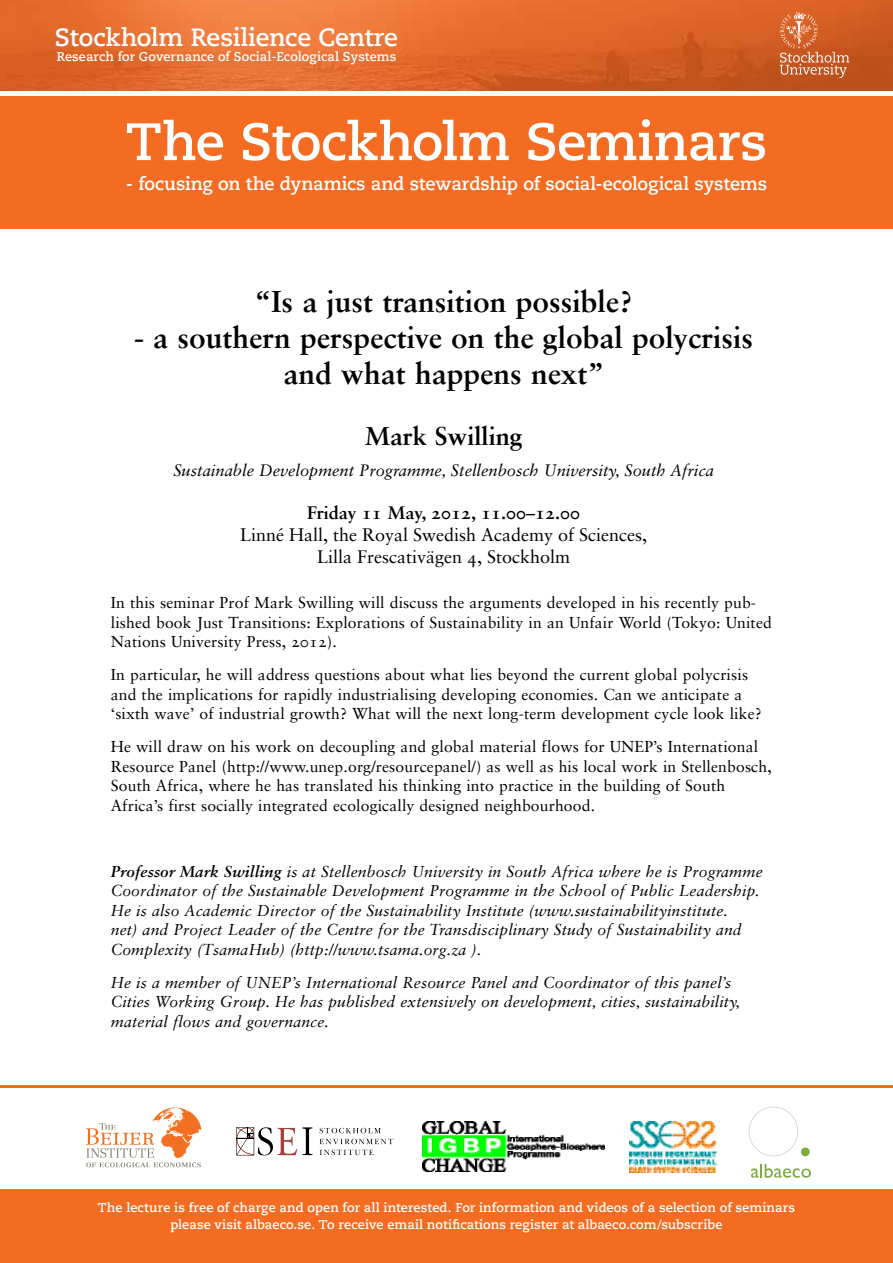
<style>
.page{position:relative;width:893px;height:1263px;background:#fff}
.page>*{position:absolute;margin:0;border:0;box-sizing:border-box;transform-origin:0 0}
.t1{font:700 52.5px "Caecilia Com 75";letter-spacing:-.015em;color:#fff}
.t2{font:30px/36.2px "Sabon Bold Os F";color:#000;text-align:center}
.t3{font:25.5px "Sabon Bold Os F";color:#000}
.t4{font:700 24.75px "Caecilia Com 75";letter-spacing:-.01em;color:#fff}
.t5{font:18px/21.6px "Sabon Roman Os F";color:#000;text-align:center}
.t6{font:700 18px "Caecilia Com 75";letter-spacing:-.01em;color:#fff}
.t7{font:18px "Sabon Bold Os F";color:#000}
.t8{font:16.5px "Sabon Italic Os F";color:#000}
.t9{font:15.75px/19.5px "Sabon Roman Os F";letter-spacing:.01em;color:#000}
.t10{font:15.75px/19.5px "Sabon Italic Os F";letter-spacing:.01em;color:#000}
.t11{font:700 12.75px/16.5px "Caecilia Com 75";letter-spacing:.005em;color:#fff;text-align:center}
.t12{font:700 12.6px "Caecilia Com 75";letter-spacing:.005em;color:#fff}
.s1{font-family:"Sabon Bold Italic Os F"}
</style>
<div class="page">
<div style="left:0;top:0;width:893px;height:229px;background:#f36c21"></div>
<img style="left:0;top:0;width:893px;height:91px">
<div style="left:0;top:1189px;width:893px;height:74px;background:#f36c21"></div>
<div style="left:801px;top:1147px;width:9px;height:9px;background:#7fac40;border-radius:50%"></div>
<svg style="left:749px;top:1107px;width:49px;height:49px"></svg>
<svg style="left:751px;top:1164px;width:60px;height:14px"></svg>
<hr style="left:0;top:1085px;width:893px;height:3px;background:#f36c21">
<svg style="left:86px;top:1107px;width:116px;height:60px"></svg>
<svg style="left:319px;top:1128px;width:62px;height:5px"></svg>
<svg style="left:320px;top:1139px;width:73px;height:16px"></svg>
<svg style="left:236px;top:1127px;width:77px;height:28px"></svg>
<hr style="left:0;top:91px;width:893px;height:4px;background:#fff">
<svg style="left:780px;top:12px;width:69px;height:66px;background:#d3703f"></svg>
<img style="left:422px;top:1121px;width:182px;height:50px">
<img style="left:630px;top:1122px;width:87px;height:50px">
<h3 class="t4" style="left:55px;top:21px;width:345px">Stockholm Resilience Centre</h3>
<p class="t12" style="left:57px;top:48px;width:341px">Research for Governance of Social-Ecological Systems</p>
<h1 class="t1" style="left:126px;top:106px;width:643px">The Stockholm Seminars</h1>
<p class="t6" style="left:126px;top:172px;width:643px">- focusing on the dynamics and stewardship of social-ecological systems</p>
<h2 class="t2" style="left:255px;top:283px;width:379px">“Is a just transition possible?</h2>
<h2 class="t2" style="left:134px;top:319px;width:621px">- a southern perspective on the global polycrisis and what happens next”</h2>
<h3 class="t3" style="left:365px;top:421px;width:160px">Mark Swilling</h3>
<p class="t8" style="left:173px;top:461px;width:542px">Sustainable Development Programme, Stellenbosch University, South Africa</p>
<p class="t7" style="left:307px;top:502px;width:275px">Friday 11 May, 2012, 11.00–12.00</p>
<p class="t5" style="left:240px;top:524px;width:409px">Linné Hall, the Royal Swedish Academy of Sciences,<br>Lilla Frescativägen 4, Stockholm</p>
<p class="t9" style="left:111px;top:593px;width:663px">In this seminar Prof Mark Swilling will discuss the arguments developed in his recently pub&shy;lished book Just Transitions: Explorations of Sustainability in an Unfair World (Tokyo: United<br>Nations University Press, 2012).</p>
<p class="t9" style="left:111px;top:665px;width:653px">In particular, he will address questions about what lies beyond the current global polycrisis and the implications for rapidly industrialising developing economies. Can we anticipate a ‘sixth wave’ of industrial growth? What will the next long-term development cycle look like?</p>
<p class="t9" style="left:111px;top:737px;width:662px">He will draw on his work on decoupling and global material flows for UNEP’s International Resource Panel (http://www.unep.org/resourcepanel/) as well as his local work in Stellenbosch, South Africa, where he has translated his thinking into practice in the building of South Africa’s first socially integrated ecologically designed neighbourhood.</p>
<p class="t10" style="left:111px;top:861px;width:654px"><span class="s1">Professor Mark Swilling</span> is at Stellenbosch University in South Africa where he is Programme Coordinator of the Sustainable Development Programme in the School of Public Leadership.<br>He is also Academic Director of the Sustainability Institute (www.sustainabilityinstitute.<br>net) and Project Leader of the Centre for the Transdisciplinary Study of Sustainability and Complexity (TsamaHub) (http://www.tsama.org.za ).</p>
<p class="t10" style="left:111px;top:972px;width:631px">He is a member of UNEP’s International Resource Panel and Coordinator of this panel’s<br>Cities Working Group. He has published extensively on development, cities, sustainability, material flows and governance.</p>
<p class="t11" style="left:98px;top:1199px;width:698px">The lecture is free of charge and open for all interested. For information and videos of a selection of seminars please visit albaeco.se. To receive email notifications register at albaeco.com/subscribe</p>
</div>
